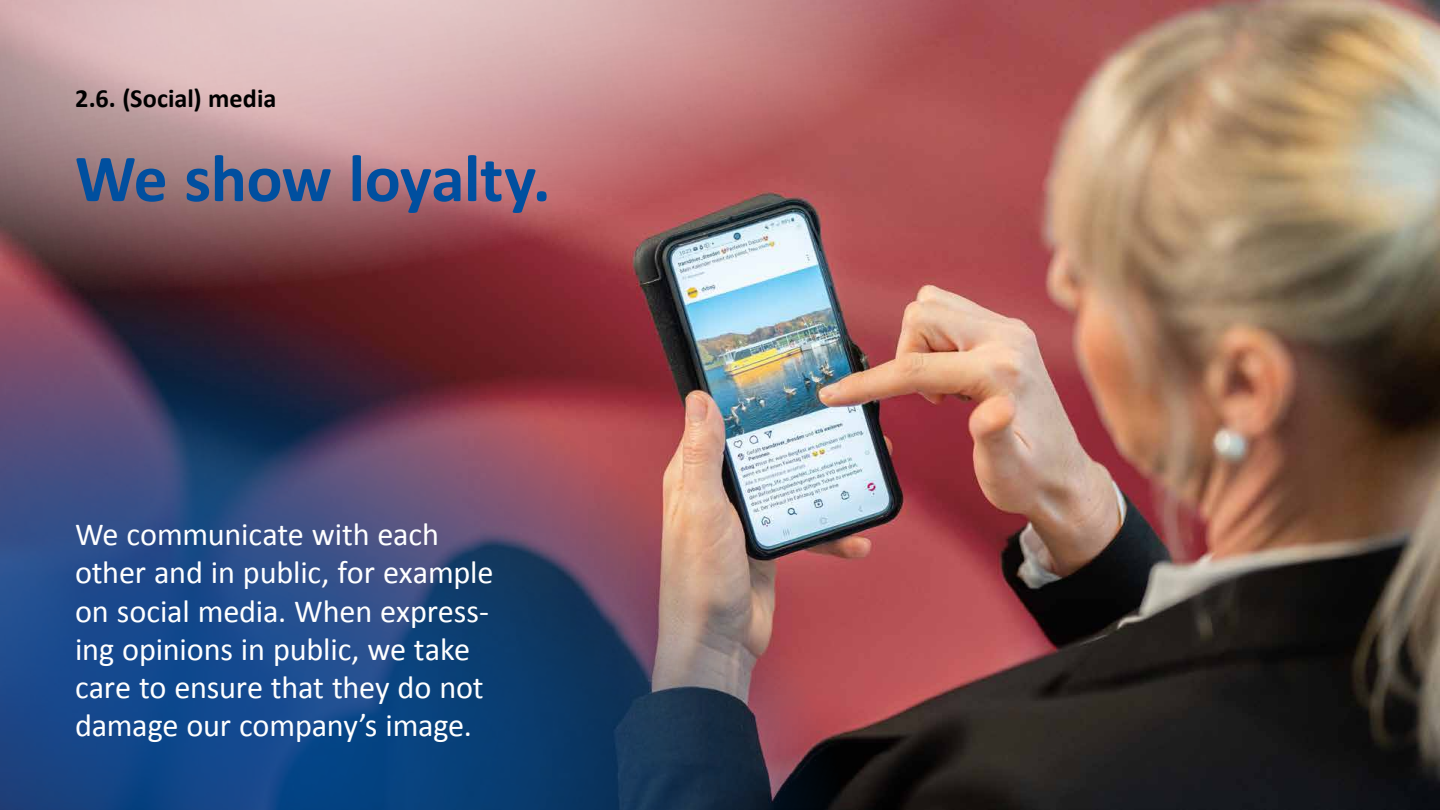
<style>
.page{position:relative;width:1440px;height:810px;background:#fff}
.page>*{position:absolute;margin:0;border:0;box-sizing:border-box;transform-origin:0 0}
.t1{font:700 67.5px "Calibri";letter-spacing:-.01em;color:#004f9f}
.t2{font:32.25px/38.2px "Calibri";letter-spacing:-.005em;color:#fff}
.t3{font:700 26.25px "Calibri";color:#000}
</style>
<div class="page">
<img style="left:911px;top:0;width:529px;height:810px">
<img style="left:0;top:335px;width:911px;height:475px">
<svg style="left:0;top:0;width:1040px;height:335px"></svg>
<p class="t3" style="left:75px;top:79px;width:203px">2.6. (Social) media</p>
<h1 class="t1" style="left:75px;top:131px;width:477px">We show loyalty.</h1>
<p class="t2" style="left:75px;top:515px;width:420px">We communicate with each other and in public, for example on social media. When express&shy;ing opinions in public, we take care to ensure that they do not damage our company’s image.</p>
</div>
